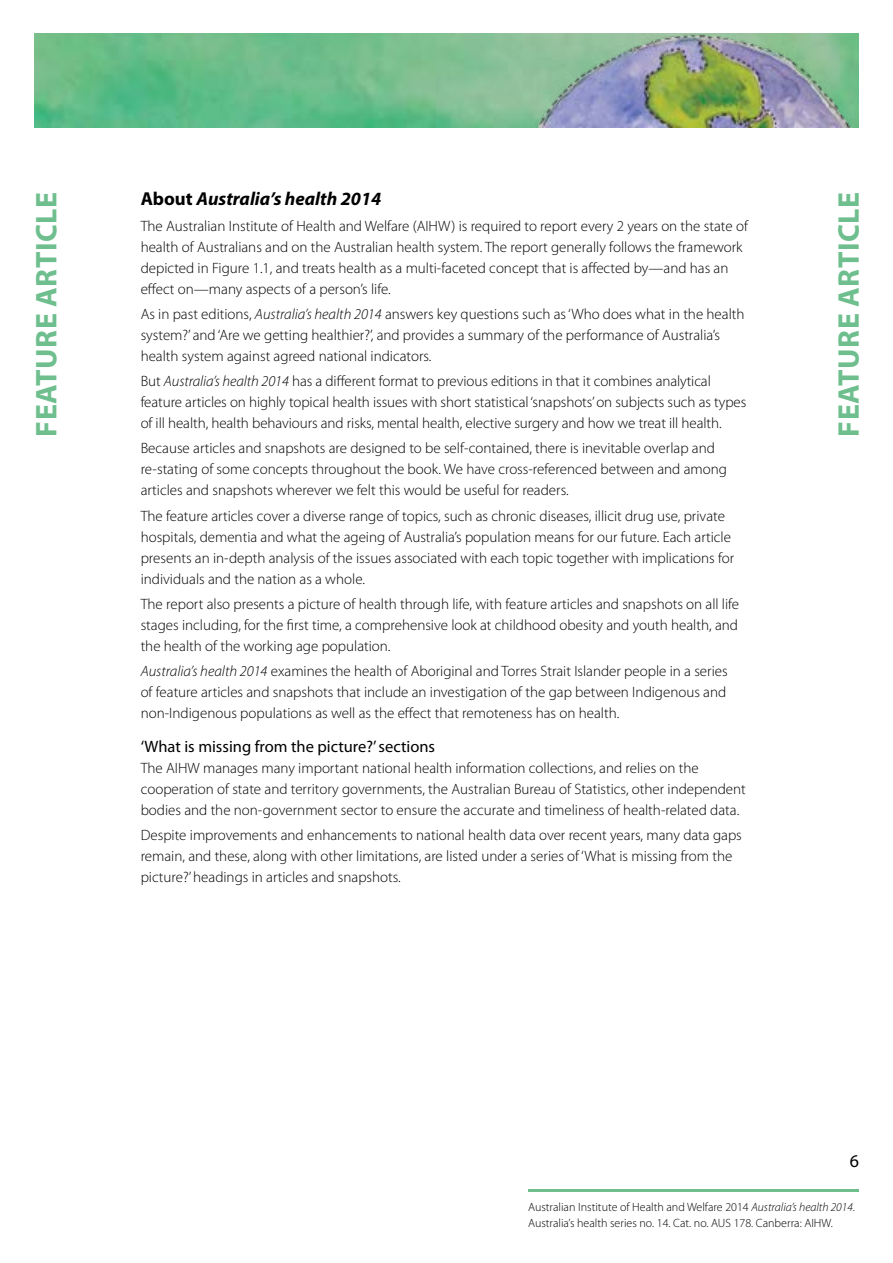
<style>
.page{position:relative;width:893px;height:1263px;background:#fff}
.page>*{position:absolute;margin:0;border:0;box-sizing:border-box;transform-origin:0 0}
.t1{font:700 30px "Myriad Pro";letter-spacing:.02em;color:#6fbf8e}
.BODY_-_Heading_3{font:italic 700 18.75px "Myriad Pro";color:#000}
.t2{font:18px "Myriad Pro";color:#000}
.BODY_-_Heading_4{font:16.5px "Myriad Pro";color:#000}
.BODY_-_Text{font:300 15px/21px "Myriad Pro";color:#000}
.t3{font:300 12px/16.5px "Myriad Pro";color:#000}
.s1{font-style:normal}
.s2{font-style:italic}
</style>
<div class="page">
<hr style="left:528px;top:1189px;width:331px;height:2px;background:#6fbf8e">
<img style="left:34px;top:34px;width:825px;height:93px">
<img style="left:530px;top:34px;width:322px;height:93px">
<h3 class="BODY_-_Heading_3" style="left:141px;top:187px;width:242px"><span class="s1">About</span> Australia’s health 2014</h3>
<p class="BODY_-_Text" style="left:141px;top:215px;width:609px">The Australian Institute of Health and Welfare (AIHW) is required to report every 2 years on the state of health of Australians and on the Australian health system. The report generally follows the framework depicted in Figure 1.1, and treats health as a multi-faceted concept that is affected by—and has an effect on—many aspects of a person’s life.</p>
<p class="BODY_-_Text" style="left:141px;top:303px;width:605px">As in past editions, <span class="s2">Australia’s health 2014</span> answers key questions such as ‘Who does what in the health system?’ and ‘Are we getting healthier?’, and provides a summary of the performance of Australia’s health system against agreed national indicators.</p>
<p class="BODY_-_Text" style="left:141px;top:371px;width:607px">But <span class="s2">Australia’s health 2014</span> has a different format to previous editions in that it combines analytical feature articles on highly topical health issues with short statistical ‘snapshots’ on subjects such as types of ill health, health behaviours and risks, mental health, elective surgery and how we treat ill health.</p>
<p class="BODY_-_Text" style="left:141px;top:438px;width:588px">Because articles and snapshots are designed to be self-contained, there is inevitable overlap and re-stating of some concepts throughout the book. We have cross-referenced between and among articles and snapshots wherever we felt this would be useful for readers.</p>
<p class="BODY_-_Text" style="left:141px;top:505px;width:595px">The feature articles cover a diverse range of topics, such as chronic diseases, illicit drug use, private hospitals, dementia and what the ageing of Australia’s population means for our future. Each article presents an in-depth analysis of the issues associated with each topic together with implications for individuals and the nation as a whole.</p>
<p class="BODY_-_Text" style="left:141px;top:593px;width:600px;text-align:justify">The report also presents a picture of health through life, with feature articles and snapshots on all life stages including, for the first time, a comprehensive look at childhood obesity and youth health, and the health of the working age population.</p>
<p class="BODY_-_Text" style="left:141px;top:661px;width:589px;text-align:justify"><span class="s2">Australia’s health 2014</span> examines the health of Aboriginal and Torres Strait Islander people in a series of feature articles and snapshots that include an investigation of the gap between Indigenous and non-Indigenous populations as well as the effect that remoteness has on health.</p>
<h4 class="BODY_-_Heading_4" style="left:141px;top:736px;width:296px">‘What is missing from the picture?’ sections</h4>
<p class="BODY_-_Text" style="left:141px;top:757px;width:607px">The AIHW manages many important national health information collections, and relies on the cooperation of state and territory governments, the Australian Bureau of Statistics, other independent bodies and the non-government sector to ensure the accurate and timeliness of health-related data.</p>
<p class="BODY_-_Text" style="left:141px;top:825px;width:603px">Despite improvements and enhancements to national health data over recent years, many data gaps remain, and these, along with other limitations, are listed under a series of ‘What is missing from the picture?’ headings in articles and snapshots.</p>
<h1 class="t1" style="left:27px;top:437px;width:246px;rotate:-90deg">FEATURE ARTICLE</h1>
<h1 class="t1" style="left:829px;top:437px;width:246px;rotate:-90deg">FEATURE ARTICLE</h1>
<p class="t2" style="left:850px;top:1150px;width:11px">6</p>
<p class="t3" style="left:528px;top:1198px;width:328px">Australian Institute of Health and Welfare 2014 <span class="s2">Australia’s health 2014</span>.<br>Australia’s health series no. 14. Cat. no. AUS 178. Canberra: AIHW.</p>
</div>
